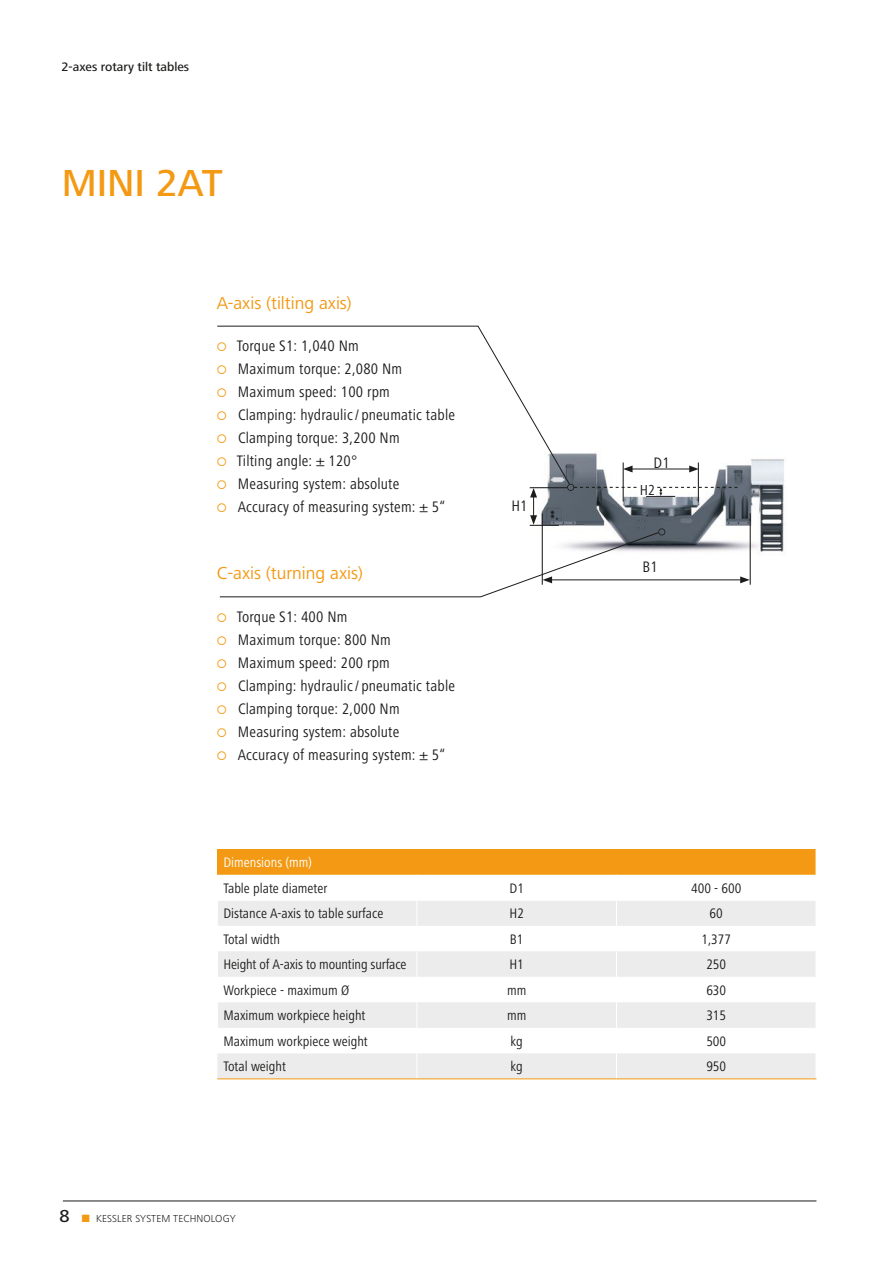
<style>
.page{position:relative;width:893px;height:1263px;background:#fff}
.page>*{position:absolute;margin:0;border:0;box-sizing:border-box;transform-origin:0 0}
.t1{font:500 39px "Frutiger K2";letter-spacing:.005em;color:#f39913}
.t2{font:18px "Frutiger K1";letter-spacing:.005em;color:#f39913}
.t3{font:15.75px/23px "Frutiger K1 Regular Cond";letter-spacing:.015em;color:#1c1c1b}
.t4{font:15px "Frutiger K1 Regular Cond";color:#1c1c1b}
.t5{font:14.25px "Frutiger K1 Regular Cond";letter-spacing:.005em;color:#1c1c1b}
.t6{font:14.25px "Frutiger K1 Regular Cond";letter-spacing:.005em;color:#fff}
.t7{font:500 12.75px "Frutiger K2";letter-spacing:.005em;color:#1c1c1b}
.t8{font:300 10.5px "Frutiger K6";letter-spacing:.02em;color:#1c1c1b}
.s1{font-family:"Frutiger K2";font-weight:500;font-size:18px}
.s2{color:#f39913}
</style>
<div class="page">
<img style="left:570px;top:453px;width:215px;height:99px">
<hr style="left:623px;top:462px;width:1px;height:40px;background:#1c1c1b">
<hr style="left:750px;top:513px;width:1px;height:72px;background:#1c1c1b">
<hr style="left:698px;top:462px;width:1px;height:40px;background:#1c1c1b">
<hr style="left:630px;top:469px;width:62px;height:1px;background:#1c1c1b">
<svg style="left:623px;top:465px;width:9px;height:7px"></svg>
<svg style="left:689px;top:465px;width:10px;height:7px"></svg>
<hr style="left:63px;top:1200px;width:753px;height:1px;background:#1c1c1b">
<svg style="left:217px;top:849px;width:600px;height:230px"></svg>
<svg style="left:217px;top:325px;width:353px;height:155px"></svg>
<svg style="left:218px;top:342px;width:8px;height:9px"></svg>
<svg style="left:218px;top:365px;width:8px;height:9px"></svg>
<svg style="left:218px;top:388px;width:8px;height:9px"></svg>
<svg style="left:218px;top:411px;width:8px;height:9px"></svg>
<svg style="left:218px;top:434px;width:8px;height:9px"></svg>
<svg style="left:218px;top:457px;width:8px;height:9px"></svg>
<svg style="left:219px;top:480px;width:531px;height:118px"></svg>
<p class="t7" style="left:61px;top:60px;width:129px">2-axes rotary tilt tables</p>
<h1 class="t1" style="left:62px;top:161px;width:162px">MINI 2AT</h1>
<p class="t2" style="left:217px;top:293px;width:137px">A-axis (tilting axis)</p>
<p class="t3" style="left:237px;top:334px;width:220px">Torque S1: 1,040 Nm<br>Maximum torque: 2,080 Nm<br>Maximum speed: 100 rpm<br>Clamping: hydraulic/ pneumatic table<br>Clamping torque: 3,200 Nm<br>Tilting angle: ± 120°<br>Measuring system: absolute<br>Accuracy of measuring system: ± 5“</p>
<p class="t2" style="left:217px;top:563px;width:148px">C-axis (turning axis)</p>
<p class="t3" style="left:237px;top:605px;width:220px">Torque S1: 400 Nm<br>Maximum torque: 800 Nm<br>Maximum speed: 200 rpm<br>Clamping: hydraulic/ pneumatic table<br>Clamping torque: 2,000 Nm<br>Measuring system: absolute<br>Accuracy of measuring system: ± 5“</p>
<p class="t3" style="left:511px;top:494px;width:18px">H1</p>
<p class="t3" style="left:654px;top:451px;width:18px">D1</p>
<p class="t4" style="left:640px;top:481px;width:17px">H2</p>
<p class="t3" style="left:643px;top:555px;width:17px">B1</p>
<p class="t6" style="left:223px;top:854px;width:90px">Dimensions (mm)</p>
<p class="t5" style="left:223px;top:880px;width:106px">Table plate diameter</p>
<p class="t5" style="left:509px;top:880px;width:16px">D1</p>
<p class="t5" style="left:691px;top:880px;width:52px">400 - 600</p>
<p class="t5" style="left:223px;top:905px;width:161px">Distance A-axis to table surface</p>
<p class="t5" style="left:509px;top:905px;width:16px">H2</p>
<p class="t5" style="left:710px;top:905px;width:15px">60</p>
<p class="t5" style="left:223px;top:931px;width:58px">Total width</p>
<p class="t5" style="left:510px;top:931px;width:15px">B1</p>
<p class="t5" style="left:701px;top:931px;width:31px">1,377</p>
<p class="t5" style="left:223px;top:956px;width:185px">Height of A-axis to mounting surface</p>
<p class="t5" style="left:509px;top:956px;width:16px">H1</p>
<p class="t5" style="left:706px;top:956px;width:21px">250</p>
<p class="t5" style="left:223px;top:982px;width:127px">Workpiece - maximum Ø</p>
<p class="t5" style="left:507px;top:982px;width:21px">mm</p>
<p class="t5" style="left:706px;top:982px;width:21px">630</p>
<p class="t5" style="left:223px;top:1007px;width:144px">Maximum workpiece height</p>
<p class="t5" style="left:507px;top:1007px;width:21px">mm</p>
<p class="t5" style="left:706px;top:1007px;width:21px">315</p>
<p class="t5" style="left:223px;top:1033px;width:146px">Maximum workpiece weight</p>
<p class="t5" style="left:510px;top:1033px;width:14px">kg</p>
<p class="t5" style="left:706px;top:1033px;width:21px">500</p>
<p class="t5" style="left:223px;top:1059px;width:64px">Total weight</p>
<p class="t5" style="left:510px;top:1059px;width:14px">kg</p>
<p class="t5" style="left:706px;top:1059px;width:21px">950</p>
<p class="t8" style="left:60px;top:1213px;width:178px"><span class="s1">8</span> <span class="s2">■</span> KESSLER SYSTEM TECHNOLOGY</p>
</div>
